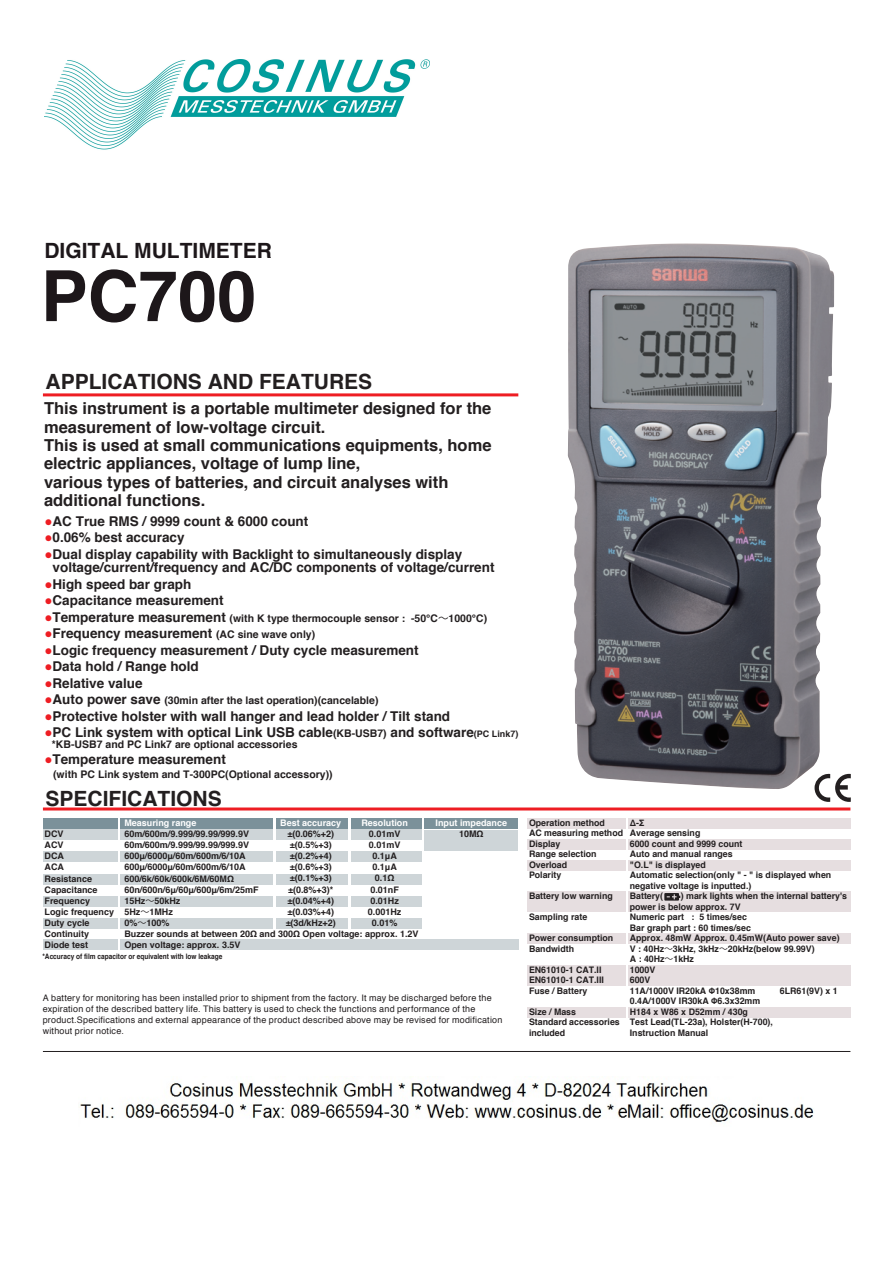
<style>
.page{position:relative;width:893px;height:1263px;background:#fff}
.page>*{position:absolute;margin:0;border:0;box-sizing:border-box;transform-origin:0 0}
.t1{font:700 70.5px "Helvetica";color:#1d171a}
.t2{font:700 21px "Helvetica";color:#231f20}
.t3{font:700 21px "Helvetica";color:#1d171a}
.t4{font:700 16.5px/18.3px "Helvetica";color:#231f20}
.t5{font:700 13.5px/13.5px "Helvetica";color:#231f20}
.t6{font:700 10.5px "Helvetica";color:#231f20}
.t7{font:700 9px/11.1px "Helvetica";color:#231f20}
.t8{font:9px/10.8px "Helvetica";letter-spacing:.02em;color:#231f20}
.t9{font:700 9px "Helvetica";color:#fff}
.t10{font:700 7.5px "Helvetica";color:#231f20;scale:.87 1}
.s1{color:#ee1d23}
.s2{font-size:13.5px;color:#ee1d23}
.s3{font-size:13.5px}
.s4{font-family:"Koz Go Pr 6 N";font-weight:400}
.s5{font-size:10.5px}
.s6{font-size:9px}
</style>
<div class="page">
<hr style="left:43px;top:1051px;width:807px;height:1px;background:#231f20">
<hr style="left:43px;top:393px;width:475px;height:3px;background:#ee1d23">
<div style="left:527px;top:818px;width:99px;height:10px;background:#e6dee0"></div>
<div style="left:527px;top:839px;width:99px;height:10px;background:#e6dee0"></div>
<div style="left:527px;top:860px;width:99px;height:10px;background:#e6dee0"></div>
<div style="left:527px;top:891px;width:99px;height:21px;background:#e6dee0"></div>
<div style="left:527px;top:933px;width:99px;height:11px;background:#e6dee0"></div>
<div style="left:527px;top:965px;width:99px;height:21px;background:#e6dee0"></div>
<div style="left:628px;top:818px;width:222px;height:10px;background:#e6dee0"></div>
<div style="left:628px;top:839px;width:222px;height:10px;background:#e6dee0"></div>
<div style="left:628px;top:860px;width:222px;height:10px;background:#e6dee0"></div>
<div style="left:628px;top:891px;width:222px;height:21px;background:#e6dee0"></div>
<div style="left:628px;top:933px;width:222px;height:11px;background:#e6dee0"></div>
<div style="left:628px;top:965px;width:222px;height:21px;background:#e6dee0"></div>
<div style="left:527px;top:1007px;width:99px;height:10px;background:#e6dee0"></div>
<div style="left:628px;top:1007px;width:222px;height:10px;background:#e6dee0"></div>
<div style="left:43px;top:896px;width:75px;height:10px;background:#ced5d8"></div>
<div style="left:120px;top:896px;width:153px;height:10px;background:#ced5d8"></div>
<div style="left:276px;top:896px;width:72px;height:10px;background:#ced5d8"></div>
<div style="left:351px;top:896px;width:70px;height:10px;background:#ced5d8"></div>
<div style="left:43px;top:918px;width:75px;height:11px;background:#ced5d8"></div>
<div style="left:120px;top:918px;width:153px;height:11px;background:#ced5d8"></div>
<div style="left:276px;top:918px;width:72px;height:11px;background:#ced5d8"></div>
<div style="left:351px;top:918px;width:70px;height:11px;background:#ced5d8"></div>
<div style="left:43px;top:939px;width:75px;height:11px;background:#ced5d8"></div>
<div style="left:120px;top:939px;width:398px;height:11px;background:#ced5d8"></div>
<div style="left:43px;top:818px;width:75px;height:10px;background:#7b919a"></div>
<div style="left:120px;top:818px;width:153px;height:10px;background:#7b919a"></div>
<div style="left:43px;top:874px;width:75px;height:10px;background:#ced5d8"></div>
<div style="left:120px;top:874px;width:153px;height:10px;background:#ced5d8"></div>
<div style="left:276px;top:874px;width:72px;height:10px;background:#ced5d8"></div>
<div style="left:351px;top:874px;width:70px;height:10px;background:#ced5d8"></div>
<div style="left:276px;top:818px;width:72px;height:10px;background:#7b919a"></div>
<div style="left:351px;top:818px;width:70px;height:10px;background:#7b919a"></div>
<div style="left:43px;top:852px;width:75px;height:10px;background:#ced5d8"></div>
<div style="left:120px;top:852px;width:153px;height:10px;background:#ced5d8"></div>
<div style="left:276px;top:852px;width:72px;height:10px;background:#ced5d8"></div>
<div style="left:351px;top:852px;width:70px;height:10px;background:#ced5d8"></div>
<div style="left:43px;top:830px;width:75px;height:10px;background:#ced5d8"></div>
<div style="left:120px;top:830px;width:153px;height:10px;background:#ced5d8"></div>
<div style="left:276px;top:830px;width:72px;height:10px;background:#ced5d8"></div>
<div style="left:351px;top:830px;width:70px;height:10px;background:#ced5d8"></div>
<div style="left:424px;top:830px;width:94px;height:20px;background:#ced5d8"></div>
<div style="left:424px;top:818px;width:94px;height:10px;background:#7b919a"></div>
<img style="left:568px;top:243px;width:266px;height:546px">
<hr style="left:43px;top:807px;width:807px;height:3px;background:#ee1d23">
<svg style="left:664px;top:893px;width:16px;height:8px"></svg>
<svg style="left:814px;top:774px;width:37px;height:28px"></svg>
<img style="left:45px;top:60px;width:385px;height:90px">
<img style="left:80px;top:1082px;width:734px;height:41px">
<h2 class="t3" style="left:44px;top:233px;width:229px">DIGITAL MULTIMETER</h2>
<h1 class="t1" style="left:41px;top:239px;width:217px">PC700</h1>
<h2 class="t2" style="left:46px;top:364px;width:328px">APPLICATIONS AND FEATURES</h2>
<p class="t4" style="left:44px;top:399px;width:449px">This instrument is a portable multimeter designed for the measurement of low-voltage circuit.<br>This is used at small communications equipments, home electric appliances, voltage of lump line,<br>various types of batteries, and circuit analyses with additional functions.</p>
<h3 class="t5" style="left:44px;top:514px;width:265px"><span class="s1">●</span>AC True RMS / 9999 count &amp; 6000 count</h3>
<h3 class="t5" style="left:44px;top:531px;width:142px"><span class="s1">●</span>0.06% best accuracy</h3>
<h3 class="t5" style="left:53px;top:547px;width:443px;text-indent:-8px"><span class="s1">●</span>Dual display capability with Backlight to simultaneously display voltage/current/frequency and AC/DC components of voltage/current</h3>
<h3 class="t5" style="left:44px;top:577px;width:148px"><span class="s1">●</span>High speed bar graph</h3>
<h3 class="t5" style="left:44px;top:594px;width:181px"><span class="s1">●</span>Capacitance measurement</h3>
<p class="t6" style="left:44px;top:609px;width:444px"><span class="s2">●</span><span class="s3">Temperature measurement</span> (with K type thermocouple sensor : -50℃<span class="s4">～</span>1000℃)</p>
<h3 class="t5" style="left:44px;top:627px;width:272px"><span class="s1">●</span>Frequency measurement <span class="s5">(AC sine wave only)</span></h3>
<h3 class="t5" style="left:44px;top:643px;width:376px"><span class="s1">●</span>Logic frequency measurement / Duty cycle measurement</h3>
<h3 class="t5" style="left:44px;top:660px;width:156px"><span class="s1">●</span>Data hold / Range hold</h3>
<h3 class="t5" style="left:44px;top:676px;width:100px"><span class="s1">●</span>Relative value</h3>
<p class="t6" style="left:44px;top:692px;width:336px"><span class="s2">●</span><span class="s3">Auto power save</span> (30min after the last operation)(cancelable)</p>
<h3 class="t5" style="left:44px;top:709px;width:407px"><span class="s1">●</span>Protective holster with wall hanger and lead holder / Tilt stand</h3>
<h3 class="t5" style="left:44px;top:726px;width:475px"><span class="s1">●</span>PC Link system with optical Link USB cable<span class="s5">(KB-USB7)</span> and software<span class="s6">(PC Link7)</span></h3>
<p class="t6" style="left:52px;top:735px;width:247px">*KB-USB7 and PC Link7 are optional accessories</p>
<h3 class="t5" style="left:44px;top:753px;width:183px"><span class="s1">●</span>Temperature measurement</h3>
<p class="t6" style="left:53px;top:765px;width:281px">(with PC Link system and T-300PC(Optional accessory))</p>
<h2 class="t2" style="left:46px;top:781px;width:178px">SPECIFICATIONS</h2>
<p class="t7" style="left:45px;top:828px;width:71px">DCV<br>ACV<br>DCA<br>ACA<br>Resistance<br>Capacitance<br>Frequency<br>Logic frequency<br>Duty cycle<br>Continuity<br>Diode test</p>
<p class="t9" style="left:361px;top:815px;width:48px">Resolution</p>
<p class="t7" style="left:368px;top:828px;width:35px;text-align:center">0.01mV<br>0.01mV<br>0.1μA<br>0.1μA<br>0.1Ω<br>0.01nF<br>0.01Hz<br>0.001Hz<br>0.01%</p>
<p class="t9" style="left:280px;top:815px;width:63px">Best accuracy</p>
<p class="t7" style="left:286px;top:828px;width:52px;text-align:center">±(0.06%+2) ±(0.5%+3) ±(0.2%+4) ±(0.6%+3) ±(0.1%+3) ±(0.8%+3)* ±(0.04%+4) ±(0.03%+4) ±(3d/kHz+2)</p>
<p class="t9" style="left:124px;top:815px;width:74px">Measuring range</p>
<p class="t7" style="left:124px;top:828px;width:296px">60m/600m/9.999/99.99/999.9V<br>60m/600m/9.999/99.99/999.9V<br>600μ/6000μ/60m/600m/6/10A<br>600μ/6000μ/60m/600m/6/10A<br>600/6k/60k/600k/6M/60MΩ<br>60n/600n/6μ/60μ/600μ/6m/25mF<br>15Hz<span class="s4">～</span>50kHz<br>5Hz<span class="s4">～</span>1MHz<br>0%<span class="s4">～</span>100%<br>Buzzer sounds at between 20Ω and 300Ω Open voltage: approx. 1.2V<br>Open voltage: approx. 3.5V</p>
<p class="t10" style="left:42px;top:950px;width:208px">*Accuracy of film capacitor or equivalent with low leakage</p>
<p class="t9" style="left:436px;top:815px;width:73px">Input impedance</p>
<p class="t7" style="left:459px;top:828px;width:26px">10MΩ</p>
<p class="t8" style="left:43px;top:993px;width:461px">A battery for monitoring has been installed prior to shipment from the factory. It may be discharged before the expiration of the described battery life. This battery is used to check the functions and performance of the product.Specifications and external appearance of the product described above may be revised for modification without prior notice.</p>
<p class="t7" style="left:529px;top:817px;width:96px;line-height:10.5px">Operation method<br>AC measuring method<br>Display<br>Range selection<br>Overload<br>Polarity</p>
<p class="t7" style="left:529px;top:890px;width:85px">Battery low warning</p>
<p class="t7" style="left:529px;top:911px;width:60px">Sampling rate</p>
<p class="t7" style="left:529px;top:933px;width:86px;line-height:10.5px">Power consumption<br>Bandwidth</p>
<p class="t7" style="left:529px;top:964px;width:76px;line-height:10.5px">EN61010-1 CAT.II<br>EN61010-1 CAT.III<br>Fuse / Battery</p>
<p class="t7" style="left:529px;top:1006px;width:92px;line-height:10.5px">Size / Mass<br>Standard accessories included</p>
<p class="t7" style="left:630px;top:817px;width:203px;line-height:10.5px">Δ-Σ<br>Average sensing<br>6000 count and 9999 count<br>Auto and manual ranges<br>"O.L" is displayed<br>Automatic selection(only " - " is displayed when negative voltage is inputted.)<br>Battery(</p>
<p class="t7" style="left:630px;top:891px;width:219px;line-height:10.5px;text-indent:51px">) mark lights when the internal battery's power is below approx. 7V<br>Numeric part : 5 times/sec<br>Bar graph part : 60 times/sec<br>Approx. 48mW Approx. 0.45mW(Auto power save)<br>V : 40Hz<span class="s4">～</span>3kHz, 3kHz<span class="s4">～</span>20kHz(below 99.99V)<br>A : 40Hz<span class="s4">～</span>1kHz<br>1000V<br>600V<br>11A/1000V IR20kA Φ10x38mm</p>
<p class="t7" style="left:780px;top:985px;width:59px">6LR61(9V) x 1</p>
<p class="t7" style="left:630px;top:996px;width:145px;line-height:10.5px">0.4A/1000V IR30kA Φ6.3x32mm<br>H184 x W86 x D52mm / 430g<br>Test Lead(TL-23a), Holster(H-700),<br>Instruction Manual</p>
</div>
